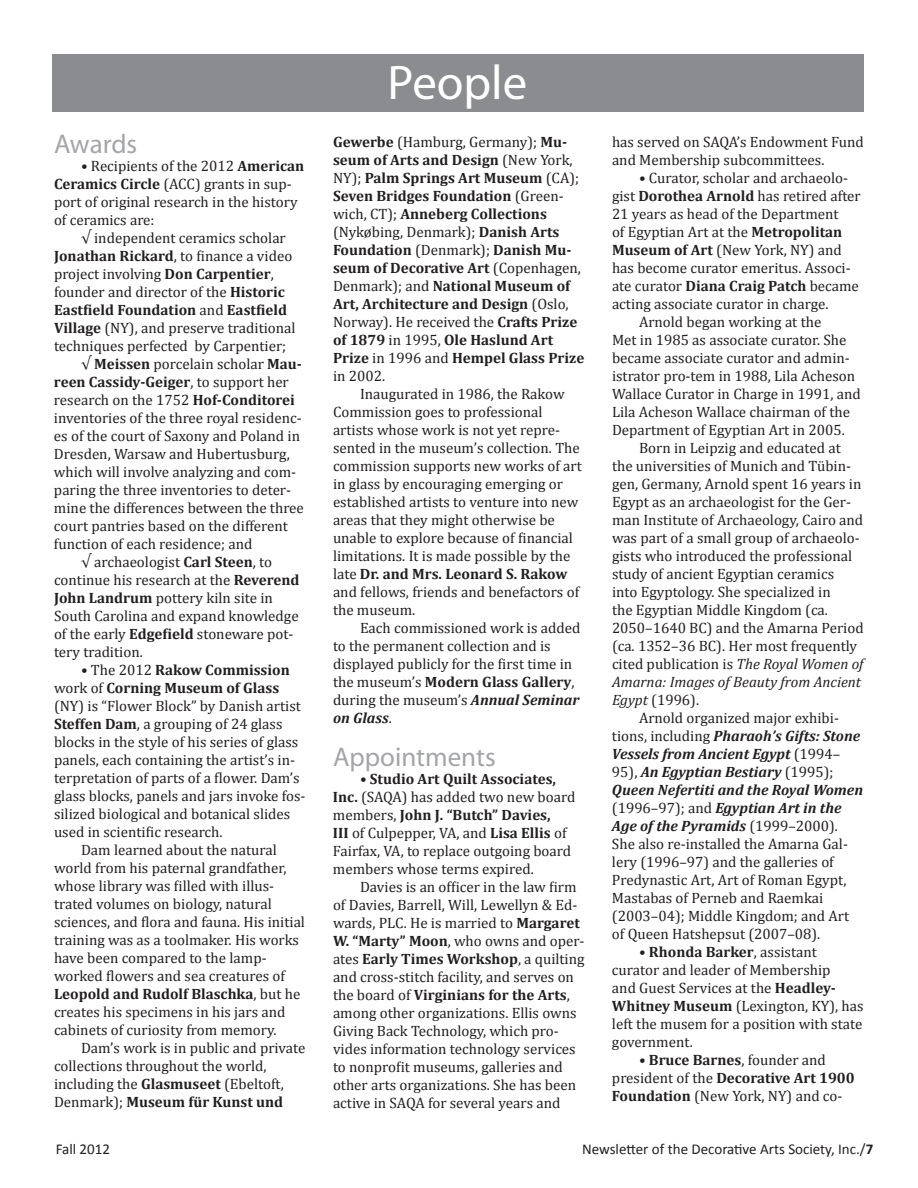
<style>
.page{position:relative;width:918px;height:1188px;background:#fff}
.page>*{position:absolute;margin:0;border:0;box-sizing:border-box;transform-origin:0 0}
.Dept_Head{font:48.75px "Myriad";color:#fff}
.Body_text{font:27px "Myriad";color:#a4a5a9}
.Body_text-2{font:15px/18px "Cambria";color:#231f20}
.Body_text-3{font:700 15px/18px "Cambria";color:#231f20}
.Body_text-4{font:italic 700 15px/18px "Cambria";color:#231f20}
.t1{font:15px "Calibri";color:#231f20}
.s1{font-weight:700}
.s2{font-weight:400}
.s3{font-weight:700;font-style:italic}
.s4{font-style:italic}
.s5{font-weight:400;font-style:normal}
</style>
<div class="page">
<div style="left:52px;top:54px;width:812px;height:58px;background:#8a8c8f"></div>
<p class="Body_text" style="left:54px;top:130px;width:85px">Awards</p>
<p class="Body_text-2" style="left:54px;top:157px;width:252px;text-indent:27px">• Recipients of the 2012 <span class="s1">American<br>Ceramics Circle</span> (ACC) grants in sup&shy;port of original research in the history of ceramics are:</p>
<p class="Body_text-2" style="left:54px;top:229px;width:243px;text-indent:27px">√ independent ceramics scholar <span class="s1">Jonathan Rickard</span>, to finance a video project involving <span class="s1">Don Carpentier</span>, founder and director of the <span class="s1">Historic Eastfield Foundation</span> and <span class="s1">Eastfield Village</span> (NY), and preserve traditional techniques perfected by Carpentier;</p>
<p class="Body_text-2" style="left:54px;top:355px;width:251px;text-indent:27px">√ <span class="s1">Meissen</span> porcelain scholar <span class="s1">Mau&shy;reen Cassidy-Geiger</span>, to support her research on the 1752 <span class="s1">Hof-Conditorei </span>inventories of the three royal residenc&shy;es of the court of Saxony and Poland in Dresden, Warsaw and Hubertusburg, which will involve analyzing and com&shy;paring the three inventories to deter&shy;mine the differences between the three court pantries based on the different function of each residence; and</p>
<p class="Body_text-2" style="left:54px;top:553px;width:247px;text-indent:27px">√ archaeologist <span class="s1">Carl Steen</span>, to continue his research at the <span class="s1">Reverend<br>John Landrum</span> pottery kiln site in<br>South Carolina and expand knowledge of the early <span class="s1">Edgefield</span> stoneware pot&shy;tery tradition.</p>
<p class="Body_text-2" style="left:54px;top:661px;width:253px;text-indent:27px">• The 2012 <span class="s1">Rakow Commission </span>work of <span class="s1">Corning Museum of Glass </span>(NY) is “Flower Block” by Danish artist <span class="s1">Steffen Dam</span>, a grouping of 24 glass blocks in the style of his series of glass panels, each containing the artist’s in&shy;terpretation of parts of a flower. Dam’s glass blocks, panels and jars invoke fos&shy;silized biological and botanical slides used in scientific research.</p>
<p class="Body_text-2" style="left:54px;top:841px;width:253px;text-indent:27px">Dam learned about the natural world from his paternal grandfather, whose library was filled with illus&shy;trated volumes on biology, natural sciences, and flora and fauna. His initial training was as a toolmaker. His works have been compared to the lamp&shy;worked flowers and sea creatures of <span class="s1">Leopold and Rudolf Blaschka</span>, but he creates his specimens in his jars and cabinets of curiosity from memory.</p>
<p class="Body_text-2" style="left:54px;top:1039px;width:253px;text-indent:27px">Dam’s work is in public and private collections throughout the world, including the <span class="s1">Glasmuseet</span> (Ebeltoft, Denmark); <span class="s1">Museum für Kunst und</span></p>
<p class="Dept_Head" style="left:388px;top:58px;width:141px">People</p>
<p class="Body_text-3" style="left:333px;top:132px;width:253px">Gewerbe <span class="s2">(Hamburg, Germany);</span> Mu&shy;seum of Arts and Design <span class="s2">(New York,<br>NY);</span> Palm Springs Art Museum <span class="s2">(CA);<br></span>Seven Bridges Foundation <span class="s2">(Green&shy;wich, CT);</span> Anneberg Collections <span class="s2">(Nykøbing, Denmark);</span> Danish Arts<br>Foundation <span class="s2">(Denmark);</span> Danish Mu&shy;seum of Decorative Art <span class="s2">(Copenhagen,<br>Denmark); and</span> National Museum of<br>Art, Architecture and Design <span class="s2">(Oslo,<br>Norway). He received the</span> Crafts Prize of 1879 <span class="s2">in 1995,</span> Ole Haslund Art<br>Prize <span class="s2">in 1996 and</span> Hempel Glass Prize <span class="s2">in 2002.</span></p>
<p class="Body_text-2" style="left:333px;top:384px;width:250px;text-indent:27px">Inaugurated in 1986, the Rakow Commission goes to professional artists whose work is not yet repre&shy;sented in the museum’s collection. The commission supports new works of art in glass by encouraging emerging or established artists to venture into new areas that they might otherwise be unable to explore because of financial limitations. It is made possible by the late <span class="s1">Dr. and Mrs. Leonard S. Rakow </span>and fellows, friends and benefactors of the museum.</p>
<p class="Body_text-2" style="left:333px;top:618px;width:249px;text-indent:27px">Each commissioned work is added to the permanent collection and is displayed publicly for the first time in the museum’s <span class="s1">Modern Glass Gallery</span>, during the museum’s <span class="s3">Annual Seminar on Glass</span>.</p>
<p class="Body_text" style="left:333px;top:743px;width:164px">Appointments</p>
<p class="Body_text-2" style="left:333px;top:770px;width:244px;text-indent:27px">• <span class="s1">Studio Art Quilt Associates, Inc.</span> (SAQA) has added two new board members, <span class="s1">John J. “Butch” Davies,<br>III</span> of Culpepper, VA, and <span class="s1">Lisa Ellis</span> of Fairfax, VA, to replace outgoing board members whose terms expired.</p>
<p class="Body_text-2" style="left:333px;top:878px;width:253px;text-indent:27px">Davies is an officer in the law firm of Davies, Barrell, Will, Lewellyn &amp; Ed&shy;wards, PLC. He is married to <span class="s1">Margaret W. “Marty” Moon</span>, who owns and oper&shy;ates <span class="s1">Early Times Workshop</span>, a quilting and cross-stitch facility, and serves on the board of <span class="s1">Virginians for the Arts</span>, among other organizations. Ellis owns Giving Back Technology, which pro&shy;vides information technology services to nonprofit museums, galleries and other arts organizations. She has been active in SAQA for several years and</p>
<p class="Body_text-2" style="left:612px;top:132px;width:253px">has served on SAQA’s Endowment Fund and Membership subcommittees.</p>
<p class="Body_text-2" style="left:612px;top:168px;width:250px;text-indent:27px">• Curator, scholar and archaeolo&shy;gist <span class="s1">Dorothea Arnold</span> has retired after 21 years as head of the Department<br>of Egyptian Art at the <span class="s1">Metropolitan Museum of Art</span> (New York, NY) and has become curator emeritus. Associ&shy;ate curator <span class="s1">Diana Craig Patch</span> became acting associate curator in charge.</p>
<p class="Body_text-2" style="left:612px;top:312px;width:250px;text-indent:27px">Arnold began working at the<br>Met in 1985 as associate curator. She became associate curator and admin&shy;istrator pro-tem in 1988, Lila Acheson Wallace Curator in Charge in 1991, and Lila Acheson Wallace chairman of the Department of Egyptian Art in 2005.</p>
<p class="Body_text-2" style="left:612px;top:438px;width:253px;text-indent:27px">Born in Leipzig and educated at the universities of Munich and Tübin&shy;gen, Germany, Arnold spent 16 years in Egypt as an archaeologist for the Ger&shy;man Institute of Archaeology, Cairo and was part of a small group of archaeolo&shy;gists who introduced the professional study of ancient Egyptian ceramics<br>into Egyptology. She specialized in<br>the Egyptian Middle Kingdom (ca.<br>2050–1640 BC) and the Amarna Period (ca. 1352–36 BC). Her most frequently cited publication is <span class="s4">The Royal Women of Amarna: Images of Beauty from Ancient Egypt</span> (1996).</p>
<p class="Body_text-4" style="left:612px;top:708px;width:253px;text-indent:27px"><span class="s5">Arnold organized major exhibi&shy;tions, including</span> Pharaoh’s Gifts: Stone Vessels from Ancient Egypt <span class="s5">(1994– 95),</span> An Egyptian Bestiary <span class="s5">(1995); </span>Queen Nefertiti and the Royal Women <span class="s5">(1996–97); and</span> Egyptian Art in the Age of the Pyramids <span class="s5">(1999–2000).</span></p>
<p class="Body_text-2" style="left:612px;top:834px;width:239px">She also re-installed the Amarna Gal&shy;lery (1996–97) and the galleries of Predynastic Art, Art of Roman Egypt, Mastabas of Perneb and Raemkai (2003–04); Middle Kingdom; and Art of Queen Hatshepsut (2007–08).</p>
<p class="Body_text-2" style="left:612px;top:942px;width:253px;text-indent:27px">• <span class="s1">Rhonda Barker</span>, assistant curator and leader of Membership<br>and Guest Services at the <span class="s1">Headley-<br>Whitney Museum</span> (Lexington, KY), has left the musem for a position with state government.</p>
<p class="Body_text-2" style="left:612px;top:1050px;width:244px;text-indent:27px">• <span class="s1">Bruce Barnes</span>, founder and president of the <span class="s1">Decorative Art 1900<br>Foundation</span> (New York, NY) and co-</p>
<p class="t1" style="left:56px;top:1139px;width:56px">Fall 2012</p>
<p class="t1" style="left:582px;top:1139px;width:293px">Newsletter of the Decorative Arts Society, Inc./<span class="s1">7</span></p>
</div>
